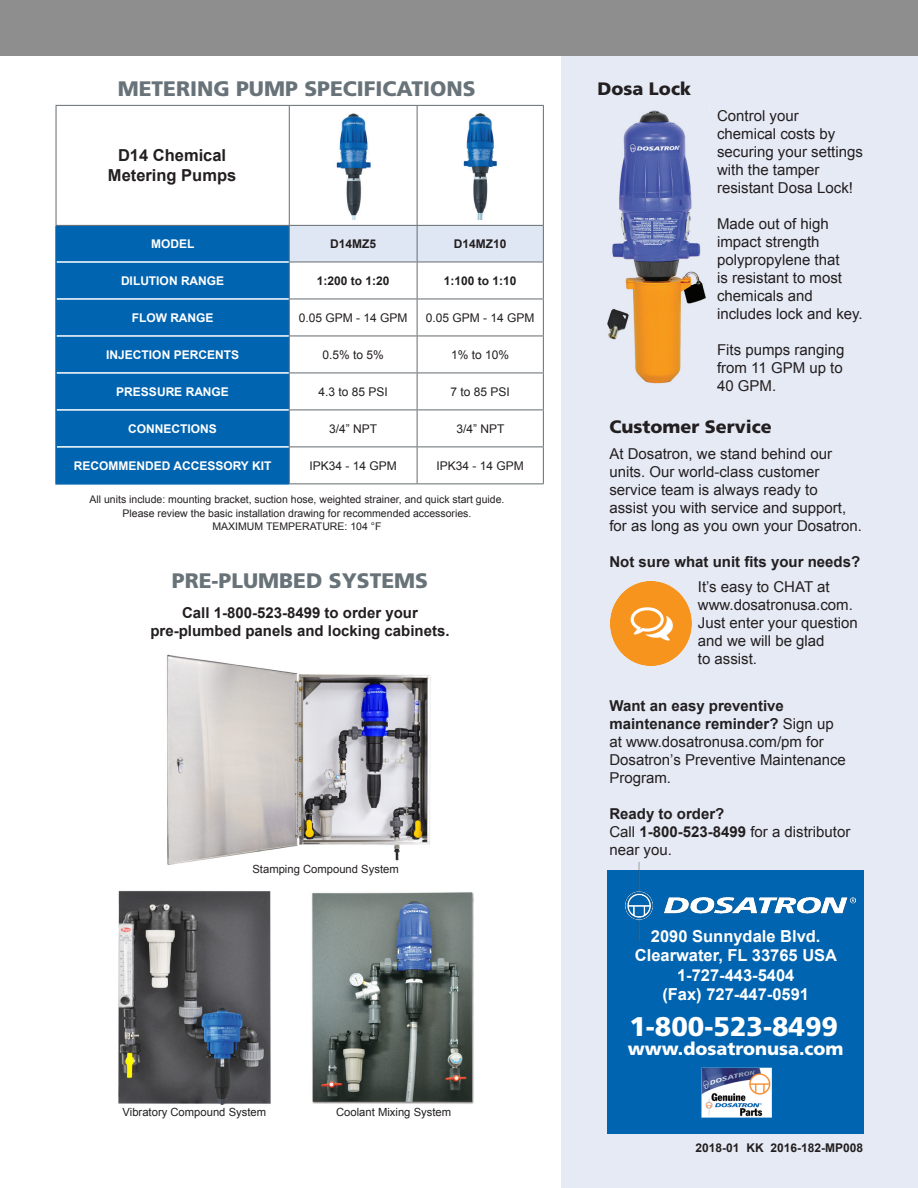
<style>
.page{position:relative;width:918px;height:1188px;background:#fff}
.page>*{position:absolute;margin:0;border:0;box-sizing:border-box;transform-origin:0 0}
.t1{font:900 27px "Frutiger";color:#fff}
.t2{font:900 21px "Frutiger";color:#687379}
.t3{font:900 18px "Frutiger";color:#231f20}
.t4{font:900 18px "Frutiger";color:#fff}
.t5{font:700 16.5px "Arial";color:#fff}
.t6{font:700 16.5px "Arial";color:#231f20}
.t7{font:15px/18px "Arial";color:#231f20}
.t8{font:700 15px "Arial";color:#231f20}
.t9{font:12px "Arial";color:#231f20}
.t10{font:700 12px "Arial";color:#fff}
.t11{font:700 12px "Arial";color:#231f20}
.t12{font:11.25px "Arial";color:#231f20}
.t13{font:10.5px "Arial";color:#231f20}
.s1{font-weight:400}
.s2{font-weight:700}
</style>
<div class="page">
<img style="left:118px;top:890px;width:153px;height:215px">
<div style="left:561px;top:55px;width:357px;height:1133px;background:#e5eaf5"></div>
<svg style="left:57px;top:106px;width:486px;height:119px"></svg>
<div style="left:57px;top:226px;width:232px;height:257px;background:#0164b0"></div>
<div style="left:290px;top:226px;width:253px;height:36px;background:#e0e7f4"></div>
<hr style="left:55px;top:226px;width:2px;height:36px;background:#0164b0">
<hr style="left:55px;top:262px;width:2px;height:37px;background:#0164b0">
<hr style="left:55px;top:299px;width:2px;height:37px;background:#0164b0">
<hr style="left:55px;top:336px;width:2px;height:37px;background:#0164b0">
<hr style="left:55px;top:373px;width:2px;height:37px;background:#0164b0">
<hr style="left:57px;top:261px;width:232px;height:2px;background:#fff">
<hr style="left:57px;top:298px;width:232px;height:2px;background:#fff">
<hr style="left:57px;top:335px;width:232px;height:2px;background:#fff">
<hr style="left:57px;top:372px;width:232px;height:2px;background:#fff">
<hr style="left:57px;top:409px;width:232px;height:2px;background:#fff">
<hr style="left:57px;top:446px;width:232px;height:2px;background:#fff">
<hr style="left:55px;top:410px;width:2px;height:37px;background:#0164b0">
<hr style="left:55px;top:447px;width:2px;height:36px;background:#0164b0">
<hr style="left:55px;top:483px;width:234px;height:2px;background:#0164b0">
<hr style="left:56px;top:105px;width:233px;height:1px;background:#656c6f">
<hr style="left:56px;top:106px;width:1px;height:119px;background:#656c6f">
<hr style="left:289px;top:105px;width:128px;height:1px;background:#656c6f">
<hr style="left:289px;top:106px;width:1px;height:119px;background:#656c6f">
<hr style="left:417px;top:105px;width:127px;height:1px;background:#656c6f">
<hr style="left:417px;top:106px;width:1px;height:119px;background:#656c6f">
<hr style="left:543px;top:106px;width:1px;height:119px;background:#656c6f">
<hr style="left:56px;top:225px;width:233px;height:1px;background:#656c6f">
<hr style="left:289px;top:225px;width:128px;height:1px;background:#656c6f">
<hr style="left:417px;top:225px;width:127px;height:1px;background:#656c6f">
<hr style="left:289px;top:226px;width:1px;height:36px;background:#656c6f">
<hr style="left:417px;top:226px;width:1px;height:36px;background:#656c6f">
<hr style="left:543px;top:226px;width:1px;height:36px;background:#656c6f">
<hr style="left:289px;top:262px;width:128px;height:1px;background:#656c6f">
<hr style="left:289px;top:262px;width:1px;height:37px;background:#656c6f">
<hr style="left:417px;top:262px;width:127px;height:1px;background:#656c6f">
<hr style="left:417px;top:262px;width:1px;height:37px;background:#656c6f">
<hr style="left:543px;top:262px;width:1px;height:37px;background:#656c6f">
<hr style="left:289px;top:299px;width:128px;height:1px;background:#656c6f">
<hr style="left:289px;top:299px;width:1px;height:37px;background:#656c6f">
<hr style="left:417px;top:299px;width:127px;height:1px;background:#656c6f">
<hr style="left:417px;top:299px;width:1px;height:37px;background:#656c6f">
<hr style="left:543px;top:299px;width:1px;height:37px;background:#656c6f">
<hr style="left:289px;top:336px;width:128px;height:1px;background:#656c6f">
<hr style="left:289px;top:336px;width:1px;height:37px;background:#656c6f">
<hr style="left:417px;top:336px;width:127px;height:1px;background:#656c6f">
<hr style="left:417px;top:336px;width:1px;height:37px;background:#656c6f">
<hr style="left:543px;top:336px;width:1px;height:37px;background:#656c6f">
<hr style="left:289px;top:373px;width:128px;height:1px;background:#656c6f">
<hr style="left:289px;top:373px;width:1px;height:37px;background:#656c6f">
<hr style="left:417px;top:373px;width:127px;height:1px;background:#656c6f">
<hr style="left:417px;top:373px;width:1px;height:37px;background:#656c6f">
<hr style="left:543px;top:373px;width:1px;height:37px;background:#656c6f">
<hr style="left:289px;top:410px;width:128px;height:1px;background:#656c6f">
<hr style="left:289px;top:410px;width:1px;height:37px;background:#656c6f">
<hr style="left:417px;top:410px;width:127px;height:1px;background:#656c6f">
<hr style="left:417px;top:410px;width:1px;height:37px;background:#656c6f">
<hr style="left:543px;top:410px;width:1px;height:37px;background:#656c6f">
<hr style="left:289px;top:447px;width:128px;height:1px;background:#656c6f">
<hr style="left:289px;top:447px;width:1px;height:36px;background:#656c6f">
<hr style="left:417px;top:447px;width:127px;height:1px;background:#656c6f">
<hr style="left:417px;top:447px;width:1px;height:36px;background:#656c6f">
<hr style="left:543px;top:447px;width:1px;height:36px;background:#656c6f">
<hr style="left:289px;top:483px;width:128px;height:1px;background:#656c6f">
<hr style="left:417px;top:483px;width:127px;height:1px;background:#656c6f">
<img style="left:334px;top:111px;width:38px;height:108px">
<img style="left:461px;top:111px;width:38px;height:108px">
<div style="left:0;top:0;width:918px;height:55px;background:#8e8e8e"></div>
<div style="left:608px;top:870px;width:256px;height:264px;background:#0164b0"></div>
<img style="left:701px;top:1068px;width:71px;height:50px">
<img style="left:625px;top:863px;width:231px;height:78px">
<img style="left:167px;top:654px;width:264px;height:211px">
<img style="left:311px;top:892px;width:163px;height:212px">
<img style="left:610px;top:582px;width:82px;height:84px">
<p class="t2" style="left:118px;top:76px;width:360px">METERING PUMP SPECIFICATIONS</p>
<p class="t6" style="left:118px;top:144px;width:110px">D14 Chemical</p>
<p class="t6" style="left:108px;top:164px;width:130px">Metering Pumps</p>
<p class="t10" style="left:151px;top:236px;width:45px">MODEL</p>
<p class="t11" style="left:330px;top:236px;width:48px">D14MZ5</p>
<p class="t11" style="left:454px;top:236px;width:54px">D14MZ10</p>
<p class="t10" style="left:121px;top:273px;width:105px">DILUTION RANGE</p>
<p class="t11" style="left:317px;top:273px;width:74px">1:200 to 1:20</p>
<p class="t11" style="left:444px;top:273px;width:74px">1:100 to 1:10</p>
<p class="t10" style="left:132px;top:310px;width:83px">FLOW RANGE</p>
<p class="t9" style="left:299px;top:310px;width:110px">0.05 GPM - 14 GPM</p>
<p class="t9" style="left:426px;top:310px;width:110px">0.05 GPM - 14 GPM</p>
<p class="t10" style="left:106px;top:347px;width:134px">INJECTION PERCENTS</p>
<p class="t9" style="left:323px;top:347px;width:63px">0.5% to 5%</p>
<p class="t9" style="left:451px;top:347px;width:60px">1% to 10%</p>
<p class="t10" style="left:116px;top:384px;width:114px">PRESSURE RANGE</p>
<p class="t9" style="left:319px;top:384px;width:71px">4.3 to 85 PSI</p>
<p class="t9" style="left:451px;top:384px;width:61px">7 to 85 PSI</p>
<p class="t10" style="left:128px;top:421px;width:90px">CONNECTIONS</p>
<p class="t9" style="left:329px;top:421px;width:50px">3/4” NPT</p>
<p class="t9" style="left:456px;top:421px;width:50px">3/4” NPT</p>
<p class="t10" style="left:74px;top:458px;width:199px">RECOMMENDED ACCESSORY KIT</p>
<p class="t9" style="left:310px;top:458px;width:89px">IPK34 - 14 GPM</p>
<p class="t9" style="left:437px;top:458px;width:89px">IPK34 - 14 GPM</p>
<p class="t13" style="left:90px;top:493px;width:416px">All units include: mounting bracket, suction hose, weighted strainer, and quick start guide.</p>
<p class="t13" style="left:122px;top:506px;width:350px">Please review the basic installation drawing for recommended accessories.</p>
<p class="t13" style="left:213px;top:520px;width:170px">MAXIMUM TEMPERATURE: 104 °F</p>
<p class="t2" style="left:172px;top:568px;width:258px">PRE-PLUMBED SYSTEMS</p>
<p class="t8" style="left:182px;top:603px;width:237px">Call 1-800-523-8499 to order your</p>
<p class="t8" style="left:150px;top:621px;width:301px">pre-plumbed panels and locking cabinets.</p>
<p class="t12" style="left:252px;top:862px;width:148px">Stamping Compound System</p>
<p class="t12" style="left:123px;top:1105px;width:145px">Vibratory Compound System</p>
<p class="t12" style="left:336px;top:1105px;width:117px">Coolant Mixing System</p>
<p class="t3" style="left:597px;top:78px;width:95px">Dosa Lock</p>
<p class="t7" style="left:717px;top:107px;width:83px">Control your</p>
<p class="t7" style="left:717px;top:125px;width:147px">chemical costs by securing your settings with the tamper</p>
<p class="t7" style="left:717px;top:179px;width:137px">resistant Dosa Lock!</p>
<p class="t7" style="left:717px;top:215px;width:127px">Made out of high impact strength polypropylene that is resistant to most chemicals and</p>
<p class="t7" style="left:717px;top:305px;width:147px">includes lock and key.</p>
<p class="t7" style="left:717px;top:341px;width:129px">Fits pumps ranging from 11 GPM up to</p>
<p class="t7" style="left:717px;top:377px;width:61px">40 GPM.</p>
<p class="t3" style="left:609px;top:416px;width:164px">Customer Service</p>
<p class="t7" style="left:609px;top:445px;width:224px">At Dosatron, we stand behind our units. Our world-class customer</p>
<p class="t7" style="left:609px;top:481px;width:210px">service team is always ready to</p>
<p class="t7" style="left:609px;top:499px;width:254px">assist you with service and support, for as long as you own your Dosatron.</p>
<p class="t8" style="left:609px;top:551px;width:252px">Not sure what unit fits your needs?</p>
<p class="t7" style="left:698px;top:578px;width:133px">It’s easy to CHAT at</p>
<p class="t7" style="left:698px;top:596px;width:157px">www.dosatronusa.com.</p>
<p class="t7" style="left:698px;top:614px;width:162px">Just enter your question</p>
<p class="t7" style="left:698px;top:632px;width:128px">and we will be glad</p>
<p class="t7" style="left:698px;top:650px;width:61px">to assist.</p>
<p class="t8" style="left:609px;top:695px;width:176px">Want an easy preventive</p>
<p class="t8" style="left:609px;top:713px;width:226px">maintenance reminder? <span class="s1">Sign up</span></p>
<p class="t7" style="left:609px;top:733px;width:238px">at www.dosatronusa.com/pm for<br>Dosatron’s Preventive Maintenance<br>Program.</p>
<p class="t8" style="left:609px;top:803px;width:117px">Ready to order?</p>
<p class="t7" style="left:609px;top:823px;width:242px">Call <span class="s2">1-800-523-8499</span> for a distributor</p>
<p class="t7" style="left:609px;top:841px;width:64px">near you.</p>
<p class="t5" style="left:651px;top:925px;width:171px">2090 Sunnydale Blvd.</p>
<p class="t5" style="left:635px;top:945px;width:204px">Clearwater, FL 33765 USA</p>
<p class="t5" style="left:677px;top:964px;width:119px">1-727-443-5404</p>
<p class="t5" style="left:662px;top:984px;width:148px">(Fax) 727-447-0591</p>
<p class="t1" style="left:629px;top:1010px;width:210px">1-800-523-8499</p>
<p class="t4" style="left:628px;top:1038px;width:217px">www.dosatronusa.com</p>
<p class="t11" style="left:696px;top:1140px;width:169px">2018-01 KK 2016-182-MP008</p>
</div>
